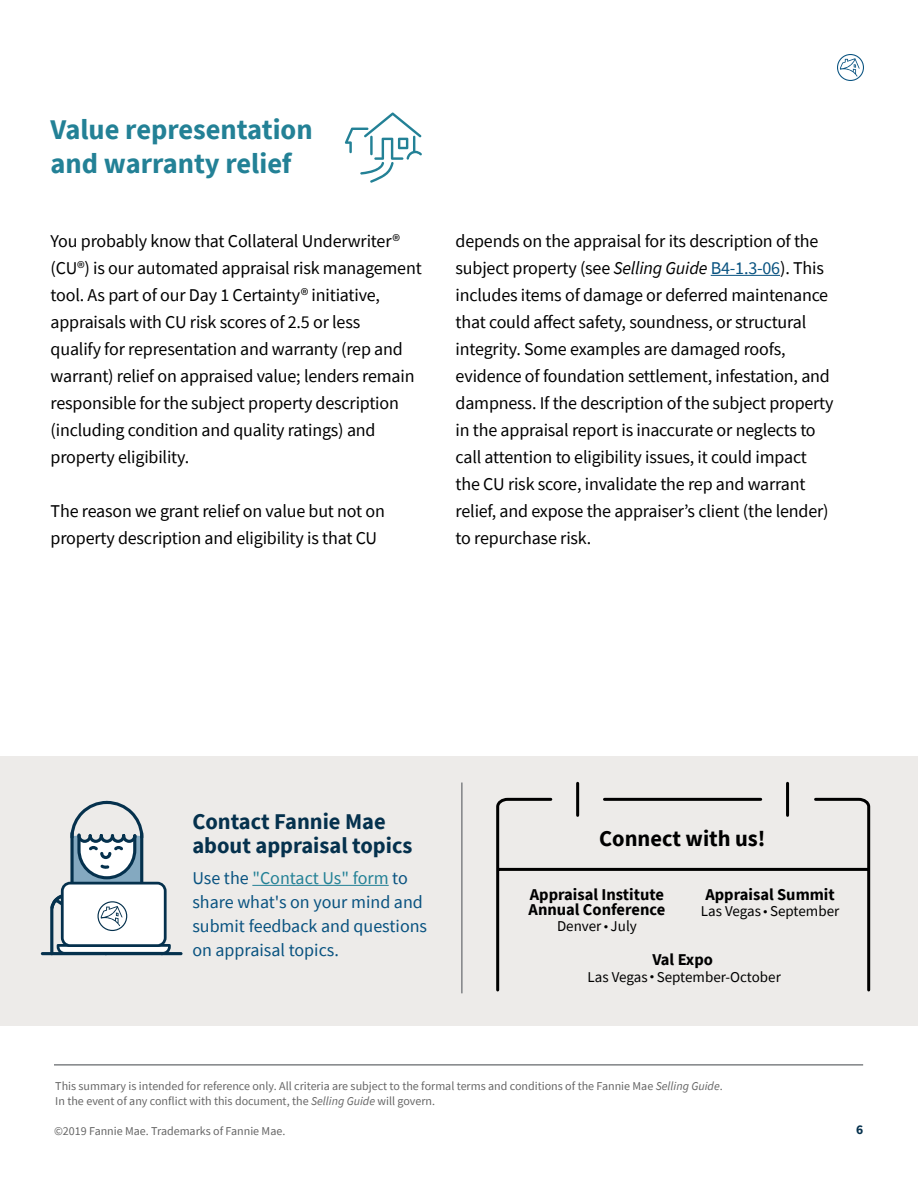
<style>
.page{position:relative;width:918px;height:1188px;background:#fff}
.page>*{position:absolute;margin:0;border:0;box-sizing:border-box;transform-origin:0 0}
.t1{font:700 28.5px/34.5px "Source Sans Pro";color:#238196}
.t2{font:700 22.5px/24px "Source Sans Pro";color:#05314d}
.t3{font:700 22.5px "Source Sans Pro";color:#000}
.t4{font:18px/27px "Source Sans Pro";letter-spacing:-.01em;color:#000}
.t5{font:18px/24px "Source Sans Pro";color:#085280}
.t6{font:700 16.5px/15px "Source Sans Pro";color:#000}
.t7{font:15px "Source Sans Pro";color:#000}
.t8{font:700 13.5px "Source Sans Pro";color:#05314d}
.t9{font:12px/15px "Source Sans Pro";color:#666}
.s1{font-style:italic}
.s2{color:#085280}
.s3{color:#238196}
.s4{font-family:"Univers LT Std";font-size:9px}
</style>
<div class="page">
<hr style="left:54px;top:1064px;width:809px;height:2px;background:#808285">
<svg style="left:837px;top:54px;width:27px;height:27px"></svg>
<div style="left:0;top:756px;width:918px;height:270px;background:#edebe9"></div>
<hr style="left:252px;top:885px;width:137px;height:1px;background:#238196">
<svg style="left:496px;top:781px;width:375px;height:211px"></svg>
<hr style="left:461px;top:783px;width:2px;height:210px;background:#808285">
<hr style="left:41px;top:952px;width:142px;height:3px;background:#05314d;border-radius:2px">
<svg style="left:50px;top:801px;width:121px;height:152px"></svg>
<hr style="left:711px;top:275px;width:69px;height:1px;background:#085280">
<svg style="left:345px;top:112px;width:77px;height:71px"></svg>
<h1 class="t1" style="left:51px;top:112px;width:264px">Value representation and warranty relief</h1>
<p class="t4" style="left:51px;top:227px;width:373px">You probably know that Collateral Underwriter® (CU®) is our automated appraisal risk management tool. As part of our Day 1 Certainty® initiative, appraisals with CU risk scores of 2.5 or less<br>qualify for representation and warranty (rep and warrant) relief on appraised value; lenders remain responsible for the subject property description (including condition and quality ratings) and property eligibility.</p>
<p class="t4" style="left:51px;top:497px;width:336px">The reason we grant relief on value but not on property description and eligibility is that CU</p>
<p class="t4" style="left:456px;top:227px;width:380px">depends on the appraisal for its description of the subject property (see <span class="s1">Selling Guide</span> <span class="s2">B4-1.3-06</span>). This includes items of damage or deferred maintenance that could affect safety, soundness, or structural integrity. Some examples are damaged roofs, evidence of foundation settlement, infestation, and dampness. If the description of the subject property in the appraisal report is inaccurate or neglects to call attention to eligibility issues, it could impact the CU risk score, invalidate the rep and warrant relief, and expose the appraiser’s client (the lender) to repurchase risk.</p>
<p class="t2" style="left:192px;top:809px;width:222px">Contact Fannie Mae about appraisal topics</p>
<p class="t5" style="left:192px;top:866px;width:236px">Use the <span class="s3">"Contact Us" form</span> to share what's on your mind and submit feedback and questions on appraisal topics.</p>
<p class="t3" style="left:599px;top:823px;width:168px">Connect with us!</p>
<p class="t6" style="left:529px;top:886px;width:138px">Appraisal Institute<br>Annual Conference</p>
<p class="t7" style="left:557px;top:917px;width:81px">Denver <span class="s4">•</span> July</p>
<p class="t6" style="left:705px;top:886px;width:131px">Appraisal Summit</p>
<p class="t7" style="left:701px;top:902px;width:140px">Las Vegas <span class="s4">•</span> September</p>
<p class="t6" style="left:652px;top:952px;width:62px">Val Expo</p>
<p class="t7" style="left:588px;top:967px;width:195px">Las Vegas <span class="s4">•</span> September-October</p>
<p class="t9" style="left:55px;top:1078px;width:669px">This summary is intended for reference only. All criteria are subject to the formal terms and conditions of the Fannie Mae <span class="s1">Selling Guide</span>.<br>In the event of any conflict with this document, the <span class="s1">Selling Guide</span> will govern.</p>
<p class="t9" style="left:54px;top:1124px;width:233px">©2019 Fannie Mae. Trademarks of Fannie Mae.</p>
<p class="t8" style="left:856px;top:1120px;width:9px">6</p>
</div>
